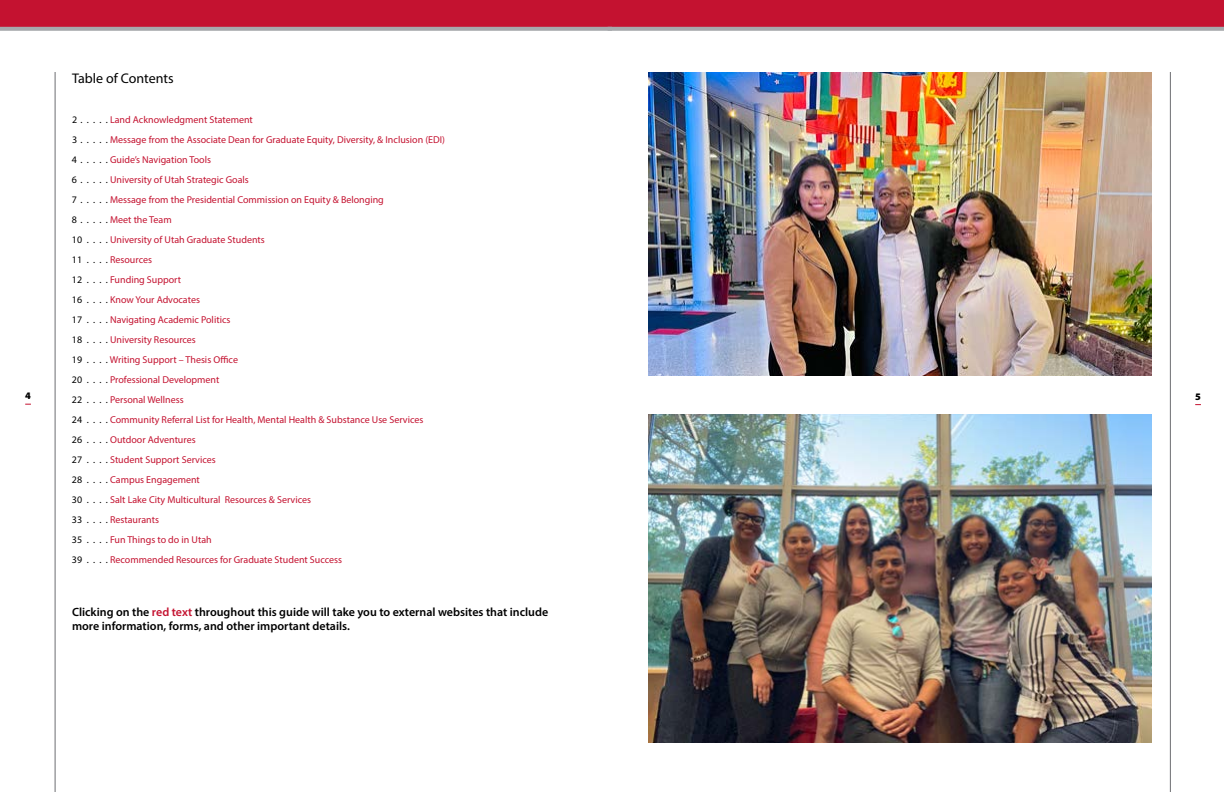
<style>
.page{position:relative;width:1224px;height:792px;background:#fff}
.page>*{position:absolute;margin:0;border:0;box-sizing:border-box;transform-origin:0 0}
.t1{font:14px "Myriad Pro";color:#000}
.t2{font:600 12px/14px "Myriad Pro";color:#000}
.t3{font:10px "Myriad Pro";color:#c41230}
.t4{font:10px "Myriad Pro";color:#000}
.t5{font:900 10px "Myriad Pro";color:#000}
.s1{color:#c41230}
</style>
<div class="page">
<hr style="left:55px;top:72px;width:1px;height:720px;background:#6d6e71">
<hr style="left:1170px;top:72px;width:1px;height:720px;background:#6d6e71">
<div style="left:0;top:0;width:612px;height:27px;background:#c41230"></div>
<div style="left:612px;top:0;width:612px;height:27px;background:#c41230"></div>
<svg style="left:0;top:27px;width:608px;height:4px;background:#abadaf"></svg>
<svg style="left:608px;top:27px;width:616px;height:4px;background:#abadaf"></svg>
<img style="left:648px;top:72px;width:504px;height:304px">
<img style="left:648px;top:415px;width:504px;height:327px">
<h1 class="t1" style="left:72px;top:70px;width:103px">Table of Contents</h1>
<p class="t4" style="left:72px;top:114px;width:7px">2</p>
<p class="t3" style="left:110px;top:114px;width:144px">Land Acknowledgment Statement</p>
<p class="t4" style="left:72px;top:134px;width:7px">3</p>
<p class="t3" style="left:110px;top:134px;width:336px">Message from the Associate Dean for Graduate Equity, Diversity, &amp; Inclusion (EDI)</p>
<p class="t4" style="left:72px;top:154px;width:7px">4</p>
<p class="t3" style="left:110px;top:154px;width:102px">Guide’s Navigation Tools</p>
<p class="t4" style="left:72px;top:174px;width:7px">6</p>
<p class="t3" style="left:110px;top:174px;width:140px">University of Utah Strategic Goals</p>
<p class="t4" style="left:72px;top:194px;width:7px">7</p>
<p class="t3" style="left:110px;top:194px;width:275px">Message from the Presidential Commission on Equity &amp; Belonging</p>
<p class="t4" style="left:72px;top:214px;width:7px">8</p>
<p class="t3" style="left:110px;top:214px;width:63px">Meet the Team</p>
<p class="t4" style="left:72px;top:234px;width:12px">10</p>
<p class="t3" style="left:110px;top:234px;width:156px">University of Utah Graduate Students</p>
<p class="t4" style="left:72px;top:254px;width:12px">11</p>
<p class="t3" style="left:110px;top:254px;width:43px">Resources</p>
<p class="t4" style="left:72px;top:274px;width:12px">12</p>
<p class="t3" style="left:110px;top:274px;width:72px">Funding Support</p>
<p class="t4" style="left:72px;top:294px;width:12px">16</p>
<p class="t3" style="left:110px;top:294px;width:91px">Know Your Advocates</p>
<p class="t4" style="left:72px;top:314px;width:12px">17</p>
<p class="t3" style="left:110px;top:314px;width:122px">Navigating Academic Politics</p>
<p class="t4" style="left:72px;top:334px;width:12px">18</p>
<p class="t3" style="left:110px;top:334px;width:87px">University Resources</p>
<p class="t4" style="left:72px;top:354px;width:12px">19</p>
<p class="t3" style="left:110px;top:354px;width:130px">Writing Support – Thesis Office</p>
<p class="t4" style="left:72px;top:374px;width:12px">20</p>
<p class="t3" style="left:110px;top:374px;width:111px">Professional Development</p>
<p class="t4" style="left:72px;top:394px;width:12px">22</p>
<p class="t3" style="left:110px;top:394px;width:75px">Personal Wellness</p>
<p class="t4" style="left:72px;top:414px;width:12px">24</p>
<p class="t3" style="left:110px;top:414px;width:315px">Community Referral List for Health, Mental Health &amp; Substance Use Services</p>
<p class="t4" style="left:72px;top:434px;width:12px">26</p>
<p class="t3" style="left:110px;top:434px;width:87px">Outdoor Adventures</p>
<p class="t4" style="left:72px;top:454px;width:12px">27</p>
<p class="t3" style="left:110px;top:454px;width:107px">Student Support Services</p>
<p class="t4" style="left:72px;top:474px;width:12px">28</p>
<p class="t3" style="left:110px;top:474px;width:91px">Campus Engagement</p>
<p class="t4" style="left:72px;top:494px;width:12px">30</p>
<p class="t3" style="left:110px;top:494px;width:202px">Salt Lake City Multicultural Resources &amp; Services</p>
<p class="t4" style="left:72px;top:514px;width:12px">33</p>
<p class="t3" style="left:110px;top:514px;width:50px">Restaurants</p>
<p class="t4" style="left:72px;top:534px;width:12px">35</p>
<p class="t3" style="left:110px;top:534px;width:103px">Fun Things to do in Utah</p>
<p class="t4" style="left:72px;top:554px;width:12px">39</p>
<p class="t3" style="left:110px;top:554px;width:234px">Recommended Resources for Graduate Student Success</p>
<p class="t5" style="left:25px;top:389px;width:7px">4</p>
<p class="t5" style="left:1195px;top:390px;width:7px">5</p>
<p class="t2" style="left:72px;top:605px;width:478px">Clicking on the <span class="s1">red text</span> throughout this guide will take you to external websites that include more information, forms, and other important details.</p>
</div>
